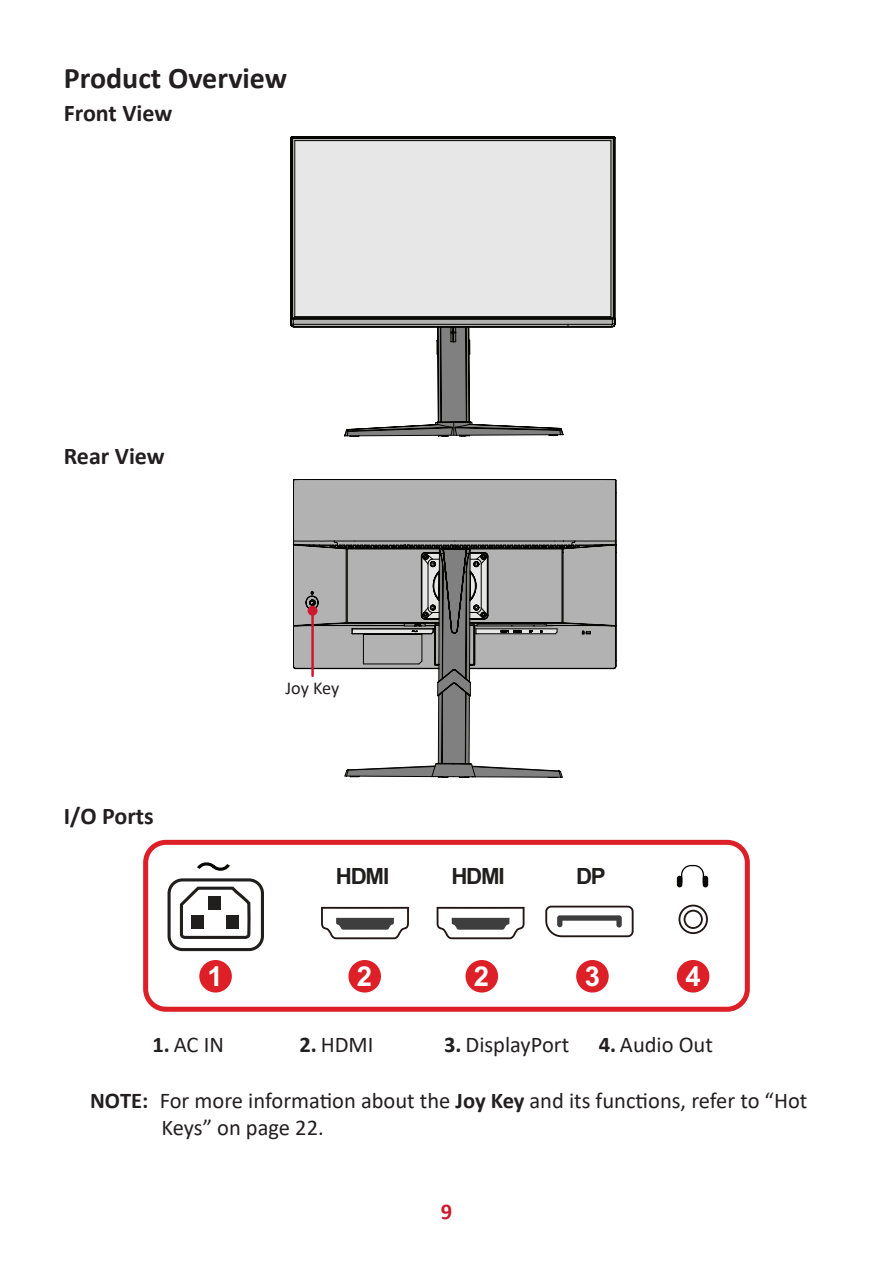
<style>
.page{position:relative;width:893px;height:1263px;background:#fff}
.page>*{position:absolute;margin:0;border:0;box-sizing:border-box;transform-origin:0 0}
.Heading_2{font:700 30px "Calibri";color:#231f20}
.t1{font:700 27.45px "Arial";color:#fff}
.Heading_3{font:700 24px "Calibri";color:#231f20}
.Note{font:22.5px/27px "Calibri";color:#231f20}
.t2{font:700 22.5px "Calibri";color:#ce182f}
.t3{font:700 22.35px "Arial";letter-spacing:-.055em;color:#211e1e}
.t4{font:18.15px "Calibri";letter-spacing:-.005em;color:#231f20}
.s1{font-weight:700}
</style>
<div class="page">
<svg style="left:291px;top:137px;width:324px;height:295px"></svg>
<svg style="left:344px;top:764px;width:219px;height:13px"></svg>
<div style="left:293px;top:479px;width:323px;height:62px;background:#b2b2b2"></div>
<svg style="left:293px;top:541px;width:323px;height:223px"></svg>
<hr style="left:311px;top:611px;width:3px;height:65px;background:#ce182f">
<div style="left:308px;top:606px;width:10px;height:10px;background:#ce182f;border-radius:50%"></div>
<div style="left:143px;top:840px;width:607px;height:172px;border:5px solid #dd1f28;border-radius:20px"></div>
<div style="left:348px;top:960px;width:33px;height:32px;background:#dd1f28;border-radius:50%"></div>
<div style="left:465px;top:960px;width:33px;height:32px;background:#dd1f28;border-radius:50%"></div>
<div style="left:199px;top:960px;width:33px;height:32px;background:#dd1f28;border-radius:50%"></div>
<div style="left:576px;top:960px;width:33px;height:32px;background:#dd1f28;border-radius:50%"></div>
<div style="left:677px;top:960px;width:32px;height:32px;background:#dd1f28;border-radius:50%"></div>
<svg style="left:321px;top:907px;width:88px;height:32px"></svg>
<svg style="left:437px;top:907px;width:88px;height:32px"></svg>
<svg style="left:545px;top:906px;width:89px;height:31px"></svg>
<svg style="left:678px;top:905px;width:30px;height:29px"></svg>
<div style="left:677px;top:876px;width:5px;height:11px;background:#090706;border-radius:3px"></div>
<div style="left:703px;top:876px;width:5px;height:11px;background:#090706;border-radius:3px"></div>
<svg style="left:681px;top:865px;width:23px;height:18px"></svg>
<svg style="left:179px;top:886px;width:72px;height:53px"></svg>
<div style="left:191px;top:915px;width:13px;height:13px;background:#211e1e"></div>
<div style="left:226px;top:915px;width:12px;height:13px;background:#211e1e"></div>
<div style="left:209px;top:896px;width:12px;height:13px;background:#211e1e"></div>
<svg style="left:197px;top:862px;width:33px;height:9px"></svg>
<div style="left:168px;top:878px;width:96px;height:73px;border:3px solid #211e1e;border-radius:14px"></div>
<p class="Heading_2" style="left:64px;top:57px;width:225px">Product Overview</p>
<p class="Heading_3" style="left:64px;top:96px;width:110px">Front View</p>
<p class="Heading_3" style="left:64px;top:439px;width:102px">Rear View</p>
<p class="Heading_3" style="left:64px;top:799px;width:92px">I/O Ports</p>
<p class="t4" style="left:285px;top:675px;width:55px">Joy Key</p>
<p class="t3" style="left:336px;top:860px;width:55px">HDMI</p>
<p class="t3" style="left:451px;top:860px;width:55px">HDMI</p>
<p class="t3" style="left:576px;top:860px;width:31px">DP</p>
<p class="t1" style="left:208px;top:957px;width:17px">1</p>
<p class="t1" style="left:357px;top:957px;width:17px">2</p>
<p class="t1" style="left:474px;top:957px;width:17px">2</p>
<p class="t1" style="left:585px;top:957px;width:17px">3</p>
<p class="t1" style="left:686px;top:957px;width:17px">4</p>
<p class="Note" style="left:153px;top:1030px;width:73px"><span class="s1">1.</span> AC IN</p>
<p class="Note" style="left:299px;top:1030px;width:76px"><span class="s1">2.</span> HDMI</p>
<p class="Note" style="left:444px;top:1030px;width:127px"><span class="s1">3.</span> DisplayPort</p>
<p class="Note" style="left:599px;top:1030px;width:116px"><span class="s1">4.</span> Audio Out</p>
<p class="Note" style="left:162px;top:1087px;width:647px;text-indent:-71px"><span class="s1">NOTE:</span> For more information about the <span class="s1">Joy Key</span> and its functions, refer to “Hot<br>Keys” on page 22.</p>
<p class="t2" style="left:441px;top:1196px;width:13px">9</p>
</div>
